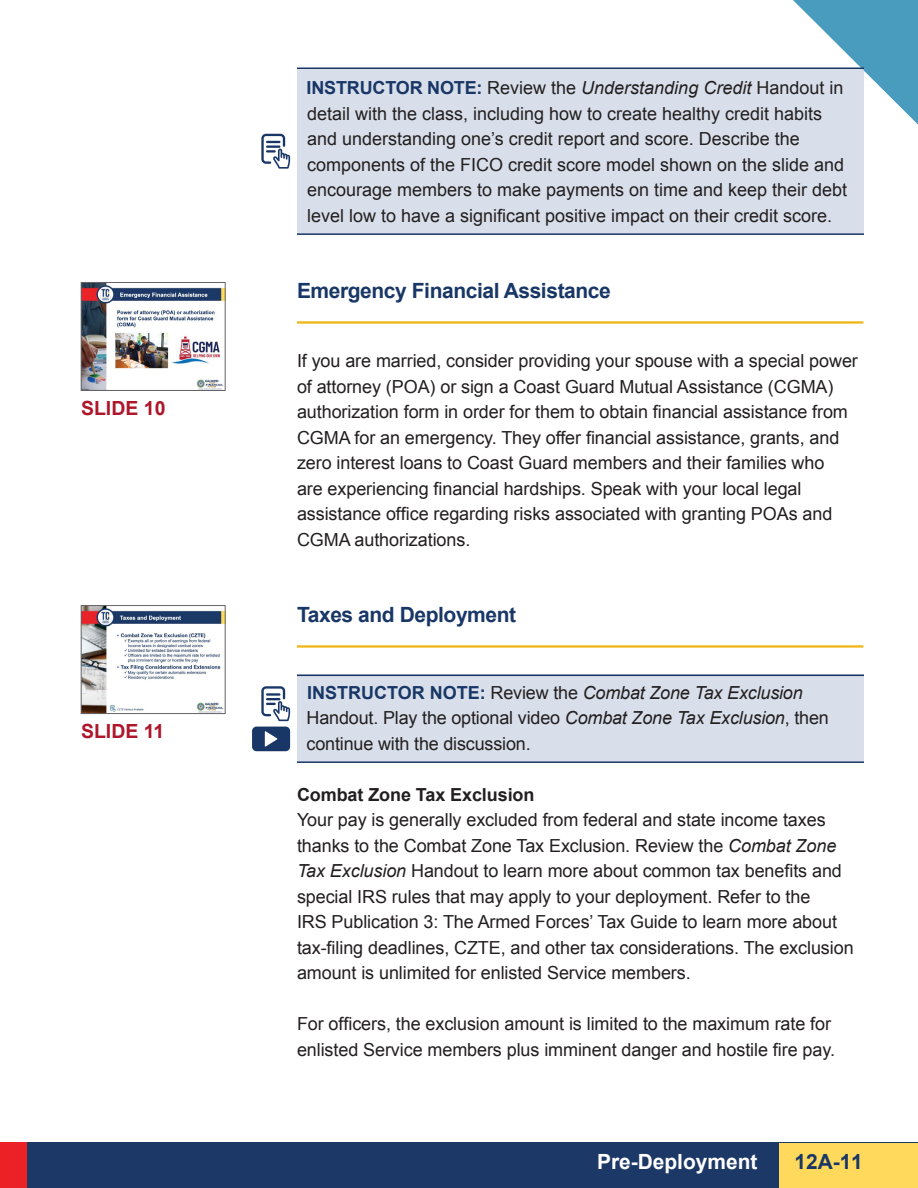
<style>
.page{position:relative;width:918px;height:1188px;background:#fff}
.page>*{position:absolute;margin:0;border:0;box-sizing:border-box;transform-origin:0 0}
.t1{font:700 21px "Arial";letter-spacing:-.02em;color:#193766}
.t2{font:700 20.85px "Arial";color:#fff}
.t3{font:700 20.85px "Arial";color:#193766}
.t4{font:700 19.5px "Arial";color:#ae172b}
.t5{font:18px/25.5px "Arial";letter-spacing:-.005em;color:#231f20}
.t6{font:700 18px "Arial";letter-spacing:-.005em;color:#231f20}
.s1{font-weight:700;color:#193766}
.s2{font-style:italic}
</style>
<div class="page">
<div style="left:0;top:1143px;width:918px;height:45px;background:#1c3866"></div>
<div style="left:779px;top:1143px;width:139px;height:45px;background:#fed95c"></div>
<svg style="left:782px;top:0;width:136px;height:125px"></svg>
<div style="left:0;top:1143px;width:27px;height:45px;background:#ec2126"></div>
<div style="left:297px;top:68px;width:567px;height:167px;background:#d8dfea"></div>
<hr style="left:297px;top:68px;width:567px;height:1px;background:#193766">
<hr style="left:297px;top:233px;width:567px;height:2px;background:#193766">
<svg style="left:261px;top:134px;width:29px;height:35px"></svg>
<div style="left:297px;top:675px;width:567px;height:88px;background:#d8dfea"></div>
<hr style="left:297px;top:675px;width:567px;height:1px;background:#193766">
<hr style="left:297px;top:761px;width:567px;height:2px;background:#193766">
<hr style="left:297px;top:321px;width:566px;height:3px;background:#f1b510">
<hr style="left:297px;top:645px;width:566px;height:3px;background:#f1b510">
<img style="left:83px;top:284px;width:140px;height:105px">
<div style="left:81px;top:282px;width:144px;height:109px;border:1px solid #636366"></div>
<img style="left:83px;top:607px;width:140px;height:105px">
<div style="left:81px;top:605px;width:144px;height:109px;border:1px solid #636366"></div>
<div style="left:252px;top:727px;width:38px;height:24px;background:#193766;border-radius:4px"></div>
<svg style="left:265px;top:731px;width:13px;height:16px"></svg>
<svg style="left:261px;top:686px;width:29px;height:35px"></svg>
<p class="t4" style="left:81px;top:396px;width:86px">SLIDE 10</p>
<p class="t4" style="left:81px;top:719px;width:85px">SLIDE 11</p>
<p class="t5" style="left:307px;top:75px;width:542px"><span class="s1">INSTRUCTOR NOTE:</span> Review the <span class="s2">Understanding Credit</span> Handout in detail with the class, including how to create healthy credit habits and understanding one’s credit report and score. Describe the components of the FICO credit score model shown on the slide and encourage members to make payments on time and keep their debt level low to have a significant positive impact on their credit score.</p>
<p class="t1" style="left:297px;top:277px;width:315px">Emergency Financial Assistance</p>
<p class="t5" style="left:297px;top:348px;width:562px">If you are married, consider providing your spouse with a special power of attorney (POA) or sign a Coast Guard Mutual Assistance (CGMA) authorization form in order for them to obtain financial assistance from CGMA for an emergency. They offer financial assistance, grants, and zero interest loans to Coast Guard members and their families who<br>are experiencing financial hardships. Speak with your local legal assistance office regarding risks associated with granting POAs and CGMA authorizations.</p>
<p class="t1" style="left:297px;top:601px;width:221px">Taxes and Deployment</p>
<p class="t5" style="left:307px;top:680px;width:524px"><span class="s1">INSTRUCTOR NOTE:</span> Review the <span class="s2">Combat Zone Tax Exclusion<br></span>Handout. Play the optional video <span class="s2">Combat Zone Tax Exclusion</span>, then continue with the discussion.</p>
<p class="t6" style="left:297px;top:782px;width:239px">Combat Zone Tax Exclusion</p>
<p class="t5" style="left:297px;top:807px;width:558px">Your pay is generally excluded from federal and state income taxes thanks to the Combat Zone Tax Exclusion. Review the <span class="s2">Combat Zone Tax Exclusion</span> Handout to learn more about common tax benefits and special IRS rules that may apply to your deployment. Refer to the<br>IRS Publication 3: The Armed Forces’ Tax Guide to learn more about tax-filing deadlines, CZTE, and other tax considerations. The exclusion amount is unlimited for enlisted Service members.</p>
<p class="t5" style="left:297px;top:1011px;width:540px">For officers, the exclusion amount is limited to the maximum rate for enlisted Service members plus imminent danger and hostile fire pay.</p>
<p class="t2" style="left:597px;top:1148px;width:162px">Pre-Deployment</p>
<p class="t3" style="left:795px;top:1148px;width:70px">12A-11</p>
</div>
